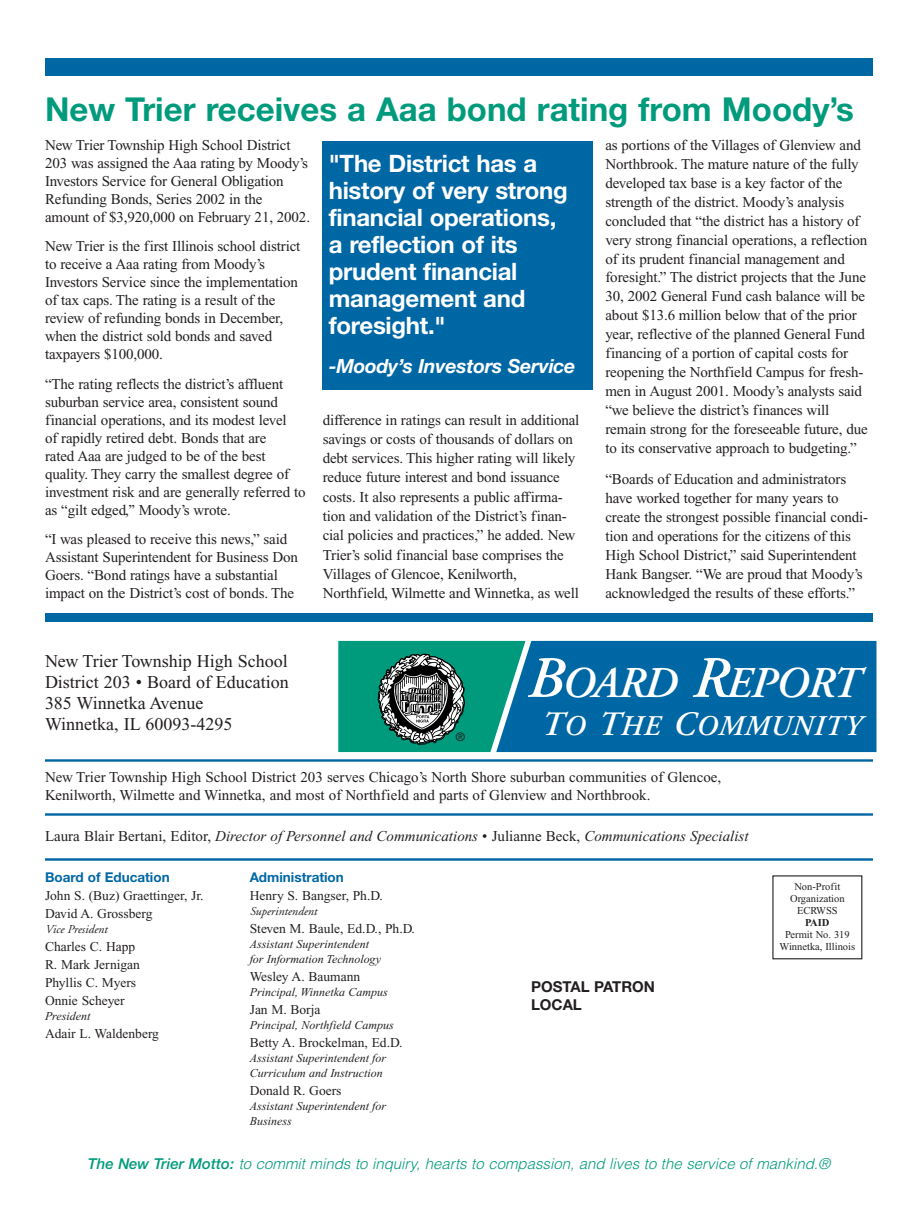
<style>
.page{position:relative;width:918px;height:1215px;background:#fff}
.page>*{position:absolute;margin:0;border:0;box-sizing:border-box;transform-origin:0 0}
.t1{font:italic 600 43.8px "Adobe Garamond";letter-spacing:-.02em;color:#fff}
.t2{font:700 33px "Helvetica Neue";color:#009b7c}
.t3{font:italic 600 28.5px "Adobe Garamond";letter-spacing:.035em;color:#fff}
.t4{font:700 24px/27px "Helvetica Neue";letter-spacing:-.01em;color:#fff}
.t5{font:italic 700 19.5px "Helvetica Neue";letter-spacing:-.01em;color:#fff}
.t6{font:18px/21px "Times New Roman";color:#231f20}
.t7{font:15px/18.9px "Times New Roman";letter-spacing:-.01em;color:#231f20}
.t8{font:italic 15px "Times New Roman";color:#231f20}
.t9{font:italic 300 15px "Helvetica";color:#009b7c}
.t10{font:700 15px/18px "Helvetica Neue";color:#231f20}
.t11{font:13.5px/18px "Times New Roman";color:#231f20}
.t12{font:700 13.5px "Helvetica Neue";color:#0067a5}
.t13{font:italic 12px/15px "Times New Roman";color:#231f20}
.t14{font:italic 12px "Adobe Garamond";color:#231f20}
.t15{font:11.7px "Helvetica";color:#231f20}
.t16{font:10.5px/12px "Times New Roman";color:#231f20;text-align:center}
.t17{font:700 10.5px "Times New Roman";color:#231f20}
.s1{font-style:normal}
.s2{font-size:58.5px}
.s3{font-size:34.2px}
.s4{font-family:"Helvetica Neue";font-weight:500}
</style>
<div class="page">
<div style="left:45px;top:58px;width:828px;height:18px;background:#0067a5"></div>
<div style="left:45px;top:614px;width:828px;height:8px;background:#0067a5"></div>
<svg style="left:338px;top:641px;width:538px;height:111px;background:#0d7396"></svg>
<hr style="left:45px;top:759px;width:828px;height:3px;background:#0067a5">
<hr style="left:45px;top:813px;width:828px;height:3px;background:#0067a5">
<hr style="left:45px;top:858px;width:828px;height:3px;background:#0067a5">
<div style="left:772px;top:875px;width:90px;height:84px;border:1px solid #231f20"></div>
<div style="left:323px;top:141px;width:270px;height:249px;background:#0067a5"></div>
<h2 class="t2" style="left:45px;top:98px;width:810px">New Trier receives a Aaa bond rating from Moody’s</h2>
<p class="t7" style="left:45px;top:137px;width:267px;line-height:18px">New Trier Township High School District 203 was assigned the Aaa rating by Moody’s Investors Service for General Obligation Refunding Bonds, Series 2002 in the amount of $3,920,000 on February 21, 2002.</p>
<p class="t7" style="left:45px;top:239px;width:257px;line-height:18px">New Trier is the first Illinois school district to receive a Aaa rating from Moody’s Investors Service since the implementation of tax caps. The rating is a result of the review of refunding bonds in December, when the district sold bonds and saved taxpayers $100,000.</p>
<p class="t7" style="left:45px;top:376px;width:262px;line-height:18px">“The rating reflects the district’s affluent suburban service area, consistent sound financial operations, and its modest level<br>of rapidly retired debt. Bonds that are<br>rated Aaa are judged to be of the best quality. They carry the smallest degree of investment risk and are generally referred to as “gilt edged,’’ Moody’s wrote.</p>
<p class="t7" style="left:45px;top:532px;width:254px;line-height:18px">“I was pleased to receive this news,” said Assistant Superintendent for Business Don Goers. “Bond ratings have a substantial impact on the District’s cost of bonds. The</p>
<h3 class="t4" style="left:329px;top:152px;width:241px">"The District has a history of very strong financial operations, a reflection of its prudent financial management and foresight."</h3>
<h3 class="t5" style="left:329px;top:359px;width:248px">-Moody’s Investors Service</h3>
<p class="t7" style="left:323px;top:411px;width:258px;line-height:19.4px">difference in ratings can result in additional savings or costs of thousands of dollars on debt services. This higher rating will likely reduce future interest and bond issuance costs. It also represents a public affirma&shy;tion and validation of the District’s finan&shy;cial policies and practices,” he added. New Trier’s solid financial base comprises the Villages of Glencoe, Kenilworth, Northfield, Wilmette and Winnetka, as well</p>
<p class="t7" style="left:605px;top:137px;width:264px">as portions of the Villages of Glenview and Northbrook. The mature nature of the fully developed tax base is a key factor of the strength of the district. Moody’s analysis concluded that “the district has a history of very strong financial operations, a reflection of its prudent financial management and foresight.” The district projects that the June 30, 2002 General Fund cash balance will be about $13.6 million below that of the prior year, reflective of the planned General Fund financing of a portion of capital costs for reopening the Northfield Campus for fresh&shy;men in August 2001. Moody’s analysts said “we believe the district’s finances will remain strong for the foreseeable future, due to its conservative approach to budgeting.”</p>
<p class="t7" style="left:605px;top:471px;width:264px">“Boards of Education and administrators have worked together for many years to create the strongest possible financial condi&shy;tion and operations for the citizens of this High School District,” said Superintendent Hank Bangser. “We are proud that Moody’s acknowledged the results of these efforts.”</p>
<p class="t6" style="left:45px;top:652px;width:245px">New Trier Township High School<br>District 203 • Board of Education<br>385 Winnetka Avenue<br>Winnetka, IL 60093-4295</p>
<p class="t7" style="left:45px;top:769px;width:678px;line-height:18px">New Trier Township High School District 203 serves Chicago’s North Shore suburban communities of Glencoe,<br>Kenilworth, Wilmette and Winnetka, and most of Northfield and parts of Glenview and Northbrook.</p>
<p class="t8" style="left:45px;top:830px;width:705px"><span class="s1">Laura Blair Bertani, Editor,</span> Director of Personnel and Communications <span class="s1">• Julianne Beck,</span> Communications Specialist</p>
<p class="t12" style="left:45px;top:872px;width:126px">Board of Education</p>
<p class="t11" style="left:45px;top:888px;width:160px">John S. (Buz) Graettinger, Jr.<br>David A. Grossberg</p>
<p class="t14" style="left:45px;top:924px;width:64px">Vice President</p>
<p class="t11" style="left:45px;top:939px;width:96px">Charles C. Happ<br>R. Mark Jernigan<br>Phyllis C. Myers<br>Onnie Scheyer</p>
<p class="t13" style="left:45px;top:1010px;width:47px">President</p>
<p class="t11" style="left:45px;top:1026px;width:116px">Adair L. Waldenberg</p>
<h1 class="t1" style="left:525px;top:665px;width:334px"><span class="s2">B</span>OARD <span class="s2">R</span>EPORT</h1>
<h3 class="t3" style="left:540px;top:714px;width:322px"><span class="s3">T</span>O <span class="s3">T</span>HE <span class="s3">C</span>OMMUNITY</h3>
<p class="t15" style="left:456px;top:733px;width:10px">®</p>
<p class="t12" style="left:250px;top:872px;width:96px">Administration</p>
<p class="t11" style="left:250px;top:888px;width:135px">Henry S. Bangser, Ph.D.</p>
<p class="t14" style="left:250px;top:906px;width:69px">Superintendent</p>
<p class="t11" style="left:250px;top:921px;width:167px">Steven M. Baule, Ed.D., Ph.D.</p>
<p class="t13" style="left:250px;top:938px;width:133px">Assistant Superintendent for Information Technology</p>
<p class="t11" style="left:250px;top:969px;width:112px">Wesley A. Baumann</p>
<p class="t13" style="left:250px;top:986px;width:140px">Principal, Winnetka Campus</p>
<p class="t11" style="left:250px;top:1002px;width:72px">Jan M. Borja</p>
<p class="t13" style="left:250px;top:1019px;width:145px">Principal, Northfield Campus</p>
<p class="t11" style="left:250px;top:1035px;width:154px">Betty A. Brockelman, Ed.D.</p>
<p class="t13" style="left:250px;top:1052px;width:138px">Assistant Superintendent for<br>Curriculum and Instruction</p>
<p class="t11" style="left:250px;top:1083px;width:93px">Donald R. Goers</p>
<p class="t13" style="left:250px;top:1100px;width:138px">Assistant Superintendent for<br>Business</p>
<p class="t16" style="left:790px;top:881px;width:56px">Non-Profit<br>Organization<br>ECRWSS</p>
<p class="t17" style="left:805px;top:919px;width:26px">PAID</p>
<p class="t16" style="left:780px;top:929px;width:77px">Permit No. 319<br>Winnetka, Illinois</p>
<p class="t10" style="left:531px;top:979px;width:126px">POSTAL PATRON<br>LOCAL</p>
<p class="t9" style="left:88px;top:1159px;width:744px"><span class="s4">The New Trier Motto:</span> to commit minds to inquiry, hearts to compassion, and lives to the service of mankind.®</p>
</div>
